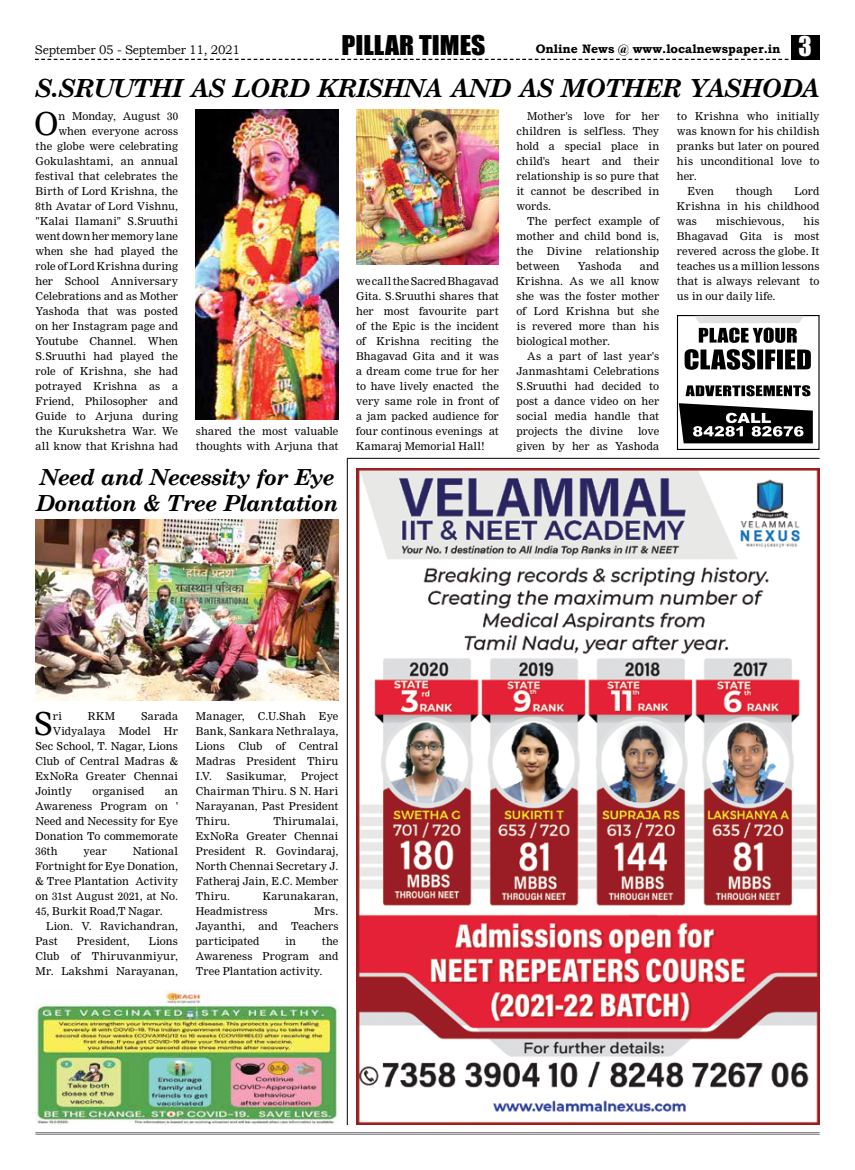
<style>
.page{position:relative;width:855px;height:1170px;background:#fff}
.page>*{position:absolute;margin:0;border:0;box-sizing:border-box;transform-origin:0 0}
.t1{font:30.88px "Nimrod";color:#000}
.t2{font:italic 700 26.75px "Century Sch TEE";color:#000}
.t3{font:25px "Impact";color:#000;scale:1.11 1}
.t4{font:italic 700 23.75px/26.2px "Century Sch TEE";color:#000}
.t5{font:12.5px "Bookman Old Style";letter-spacing:-.02em;color:#000;scale:.96 1}
.t6{font:700 12.25px "Bookman Old Style";color:#000}
.t7{font:10.62px/15px "Nimrod";letter-spacing:.015em;color:#000;text-align:justify}
.t8{font:10.62px "Nimrod";letter-spacing:-.015em;color:#000}
.s1{font-family:"Impact";font-weight:400;font-size:25px;color:#fff}
</style>
<div class="page">
<svg style="left:35px;top:59px;width:756px;height:1px"></svg>
<hr style="left:35px;top:1132px;width:785px;height:1px;background:#808285">
<hr style="left:35px;top:1134px;width:785px;height:1px;background:#808285">
<div style="left:791px;top:35px;width:29px;height:25px;background:#000"></div>
<img style="left:35px;top:990px;width:303px;height:135px">
<img style="left:356px;top:469px;width:464px;height:656px">
<hr style="left:347px;top:458px;width:1px;height:667px;background:#000">
<hr style="left:347px;top:458px;width:473px;height:1px;background:#000">
<img style="left:35px;top:519px;width:303px;height:181px">
<img style="left:356px;top:110px;width:143px;height:155px">
<img style="left:196px;top:110px;width:142px;height:310px">
<div style="left:677px;top:315px;width:143px;height:135px;border:1px solid #000"></div>
<svg style="left:685px;top:349px;width:126px;height:21px"></svg>
<svg style="left:686px;top:385px;width:124px;height:11px"></svg>
<svg style="left:679px;top:403px;width:134px;height:40px"></svg>
<svg style="left:694px;top:316px;width:110px;height:27px"></svg>
<p class="t5" style="left:35px;top:41px;width:215px">September 05 - September 11, 2021</p>
<h3 class="t3" style="left:342px;top:26px;width:131px">PILLAR TIMES</h3>
<p class="t6" style="left:536px;top:40px;width:277px">Online News @ www.localnewspaper.in <span class="s1">3</span></p>
<h2 class="t2" style="left:35px;top:73px;width:786px">S.SRUUTHI AS LORD KRISHNA AND AS MOTHER YASHODA</h2>
<h1 class="t1" style="left:34px;top:105px;width:26px">O</h1>
<p class="t7" style="left:36px;top:109px;width:144px;text-align:right">n Monday, August 30 when everyone across<br>the globe were celebrating<br>Gokulashtami, an annual festival that celebrates the<br>Birth of Lord Krishna, the<br>8th Avatar of Lord Vishnu, "Kalai Ilamani" S.Sruuthi went down her memory lane when she had played the role of Lord Krishna during her School Anniversary<br>Celebrations and as Mother<br>Yashoda that was posted on her Instagram page and<br>Youtube Channel. When<br>S.Sruuthi had played the role of Krishna, she had potrayed Krishna as a<br>Friend, Philosopher and<br>Guide to Arjuna during the Kurukshetra War. We all know that Krishna had</p>
<p class="t7" style="left:196px;top:424px;width:144px">shared the most valuable thoughts with Arjuna that</p>
<p class="t7" style="left:356px;top:274px;width:144px">we call the Sacred Bhagavad Gita. S.Sruuthi shares that her most favourite part of the Epic is the incident of Krishna reciting the Bhagavad Gita and it was a dream come true for her to have lively enacted the very same role in front of a jam packed audience for four continous evenings at Kamaraj Memorial Hall!</p>
<p class="t7" style="left:517px;top:109px;width:144px;text-indent:11px">Mother's love for her children is selfless. They hold a special place in child's heart and their relationship is so pure that it cannot be described in words.</p>
<p class="t7" style="left:517px;top:214px;width:144px;text-indent:11px">The perfect example of mother and child bond is, the</p>
<p class="t7" style="left:547px;top:244px;width:36px">Divine</p>
<p class="t7" style="left:596px;top:244px;width:65px">relationship</p>
<p class="t7" style="left:517px;top:259px;width:45px">between</p>
<p class="t7" style="left:578px;top:259px;width:45px">Yashoda</p>
<p class="t7" style="left:517px;top:259px;width:144px;text-indent:123px">and Krishna. As we all know she was the foster mother of Lord Krishna but she is revered more than his biological mother.</p>
<p class="t7" style="left:517px;top:349px;width:144px;text-indent:11px">As a part of last year's Janmashtami Celebrations S.Sruuthi had decided to post a dance video on her social media handle that projects the divine</p>
<p class="t7" style="left:517px;top:424px;width:144px;text-align:right">love<br>given by her as Yashoda</p>
<p class="t7" style="left:677px;top:109px;width:144px">to Krishna who initially</p>
<p class="t7" style="left:677px;top:124px;width:144px">was known for his childish</p>
<p class="t7" style="left:677px;top:139px;width:144px">pranks but later on poured</p>
<p class="t7" style="left:677px;top:154px;width:144px">his unconditional love to</p>
<p class="t7" style="left:677px;top:169px;width:21px">her.</p>
<p class="t7" style="left:688px;top:184px;width:28px">Even</p>
<p class="t7" style="left:736px;top:184px;width:38px">though</p>
<p class="t7" style="left:677px;top:184px;width:144px;text-indent:118px">Lord Krishna in his childhood was</p>
<p class="t7" style="left:677px;top:214px;width:144px;text-indent:126px">his Bhagavad Gita is most revered across the globe. It teaches us a million lessons that is always relevant to us in our daily life.</p>
<p class="t7" style="left:716px;top:214px;width:70px">mischievous,</p>
<h3 class="t4" style="left:36px;top:464px;width:303px">Need and Necessity for Eye<br>Donation &amp; Tree Plantation</h3>
<h1 class="t1" style="left:34px;top:705px;width:21px">S</h1>
<p class="t7" style="left:53px;top:709px;width:11px">ri</p>
<p class="t7" style="left:88px;top:709px;width:29px">RKM</p>
<p class="t7" style="left:141px;top:709px;width:38px">Sarada</p>
<p class="t7" style="left:53px;top:724px;width:127px">Vidyalaya Model Hr</p>
<p class="t7" style="left:35px;top:739px;width:144px">Sec School, T. Nagar, Lions</p>
<p class="t7" style="left:35px;top:754px;width:144px">Club of Central Madras &amp;</p>
<p class="t7" style="left:35px;top:769px;width:144px">ExNoRa Greater Chennai</p>
<p class="t8" style="left:35px;top:785px;width:38px">Jointly</p>
<p class="t7" style="left:93px;top:784px;width:53px">organised</p>
<p class="t7" style="left:35px;top:784px;width:144px;text-indent:130px">an Awareness Program on ' Need and Necessity for Eye Donation To commemorate 36th</p>
<p class="t7" style="left:35px;top:844px;width:144px;text-indent:97px">National Fortnight for Eye Donation, &amp; Tree Plantation Activity on 31st August 2021, at No.<br>45, Burkit Road,T Nagar.</p>
<p class="t7" style="left:35px;top:919px;width:144px;text-indent:11px">Lion. V. Ravichandran,<br>Past</p>
<p class="t7" style="left:83px;top:844px;width:25px">year</p>
<p class="t7" style="left:35px;top:934px;width:144px;text-indent:113px">Lions Club of Thiruvanmiyur, Mr. Lakshmi Narayanan,</p>
<p class="t7" style="left:77px;top:934px;width:54px">President,</p>
<p class="t7" style="left:196px;top:709px;width:144px">Manager, C.U.Shah Eye Bank, Sankara Nethralaya, Lions</p>
<p class="t7" style="left:196px;top:739px;width:144px;text-indent:103px">Central Madras President Thiru I.V.</p>
<p class="t7" style="left:238px;top:739px;width:26px">Club</p>
<p class="t7" style="left:276px;top:739px;width:11px">of</p>
<p class="t7" style="left:196px;top:769px;width:144px;text-indent:105px">Project Chairman Thiru. S N. Hari Narayanan, Past President Thiru.</p>
<p class="t7" style="left:227px;top:769px;width:61px">Sasikumar,</p>
<p class="t7" style="left:196px;top:814px;width:144px;text-indent:78px">Thirumalai, ExNoRa Greater Chennai President R. Govindaraj, North Chennai Secretary J.<br>Fatheraj Jain, E.C. Member Thiru.</p>
<p class="t7" style="left:196px;top:889px;width:144px;text-indent:67px">Karunakaran,<br>Headmistress</p>
<p class="t7" style="left:196px;top:904px;width:144px;text-indent:118px">Mrs.<br>Jayanthi, and Teachers participated</p>
<p class="t7" style="left:196px;top:934px;width:144px;text-indent:126px">the Awareness Program and Tree Plantation activity.</p>
<p class="t7" style="left:285px;top:934px;width:13px">in</p>
</div>
